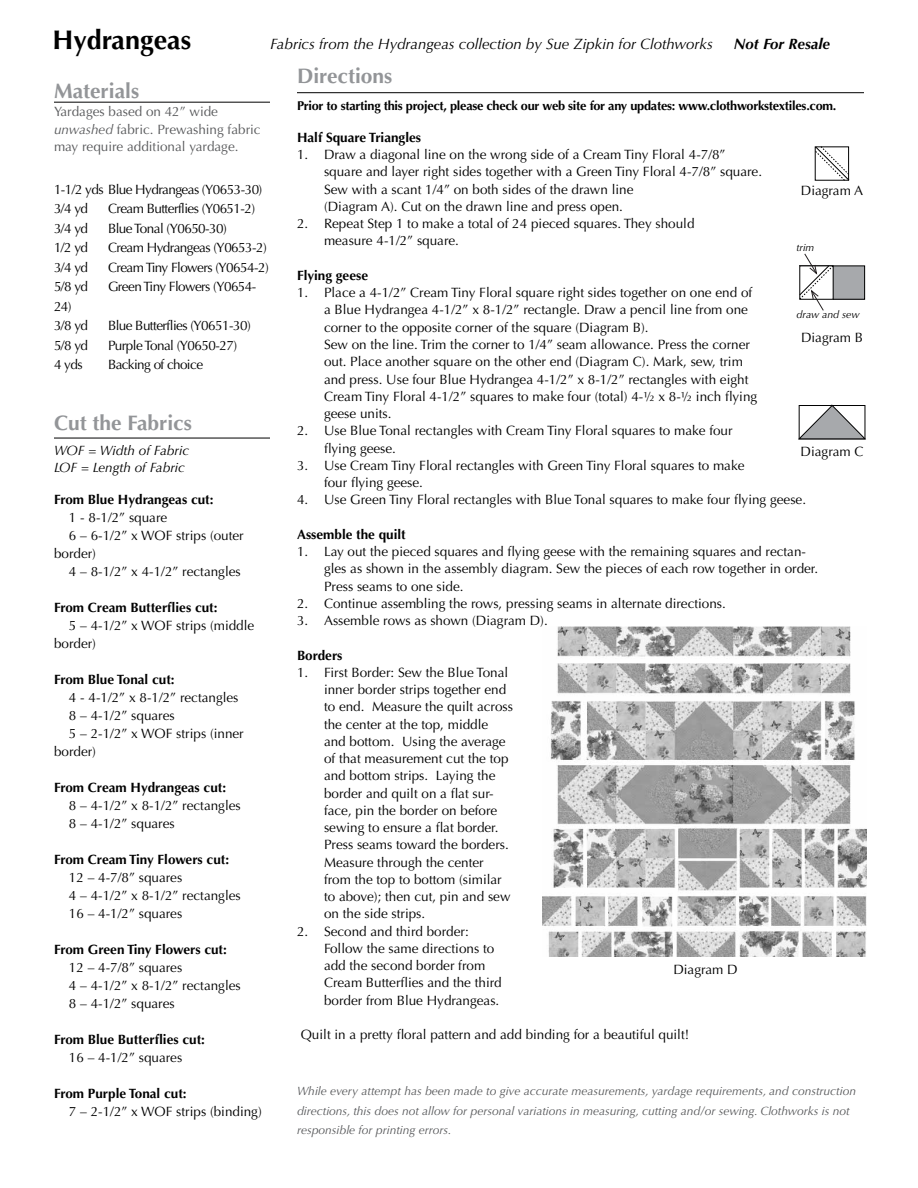
<style>
.page{position:relative;width:918px;height:1188px;background:#fff}
.page>*{position:absolute;margin:0;border:0;box-sizing:border-box;transform-origin:0 0}
.t1{font:700 27px "Optima";color:#000}
.t2{font:700 21px "Optima";color:#939598}
.t3{font:italic 15px "Optima";color:#000}
.t4{font:italic 700 15px "Optima";color:#000}
.t5{font:13.5px/17.2px "Optima";color:#000}
.t6{font:700 13.5px "Optima";color:#000}
.t7{font:13.5px/19.5px "Optima";letter-spacing:-.04em;color:#000}
.t8{font:13.5px/18px "Optima";color:#58595b}
.t9{font:italic 13.5px/16.5px "Optima";color:#000}
.t10{font:700 12.75px "Optima";letter-spacing:-.02em;color:#000}
.t11{font:italic 12px/19.5px "Optima";color:#58595b}
.t12{font:italic 10.5px "Optima";color:#000}
.s1{font-style:italic}
</style>
<div class="page">
<hr style="left:54px;top:102px;width:216px;height:1px;background:#000">
<hr style="left:54px;top:438px;width:216px;height:1px;background:#000">
<hr style="left:297px;top:92px;width:567px;height:1px;background:#000">
<img style="left:542px;top:627px;width:324px;height:330px">
<svg style="left:815px;top:146px;width:35px;height:35px"></svg>
<div style="left:800px;top:266px;width:65px;height:33px;background:#a7a9ac"></div>
<div style="left:799px;top:266px;width:66px;height:33px;border:1px solid #000"></div>
<svg style="left:799px;top:405px;width:67px;height:34px"></svg>
<svg style="left:799px;top:253px;width:35px;height:58px"></svg>
<h1 class="t1" style="left:52px;top:24px;width:140px">Hydrangeas</h1>
<p class="t3" style="left:270px;top:35px;width:444px">Fabrics from the Hydrangeas collection by Sue Zipkin for Clothworks</p>
<p class="t4" style="left:734px;top:35px;width:98px">Not For Resale</p>
<h2 class="t2" style="left:54px;top:78px;width:87px">Materials</h2>
<p class="t8" style="left:54px;top:102px;width:208px">Yardages based on 42” wide <span class="s1">unwashed</span> fabric. Prewashing fabric may require additional yardage.</p>
<h2 class="t2" style="left:297px;top:63px;width:97px">Directions</h2>
<p class="t10" style="left:297px;top:98px;width:541px">Prior to starting this project, please check our web site for any updates: www.clothworkstextiles.com.</p>
<p class="t6" style="left:297px;top:130px;width:126px">Half Square Triangles</p>
<p class="t5" style="left:324px;top:146px;width:440px;text-indent:-27px">1. Draw a diagonal line on the wrong side of a Cream Tiny Floral 4-7/8” square and layer right sides together with a Green Tiny Floral 4-7/8” square.<br>Sew with a scant 1/4” on both sides of the drawn line<br>(Diagram A). Cut on the drawn line and press open.</p>
<p class="t5" style="left:324px;top:215px;width:372px;text-indent:-27px">2. Repeat Step 1 to make a total of 24 pieced squares. They should measure 4-1/2” square.</p>
<p class="t6" style="left:297px;top:268px;width:73px">Flying geese</p>
<p class="t5" style="left:324px;top:284px;width:435px;text-indent:-27px">1. Place a 4-1/2” Cream Tiny Floral square right sides together on one end of a Blue Hydrangea 4-1/2” x 8-1/2” rectangle. Draw a pencil line from one corner to the opposite corner of the square (Diagram B).<br>Sew on the line. Trim the corner to 1/4” seam allowance. Press the corner out. Place another square on the other end (Diagram C). Mark, sew, trim and press. Use four Blue Hydrangea 4-1/2” x 8-1/2” rectangles with eight Cream Tiny Floral 4-1/2” squares to make four (total) 4-½ x 8-½ inch flying geese units.</p>
<p class="t5" style="left:324px;top:422px;width:410px;text-indent:-27px">2. Use Blue Tonal rectangles with Cream Tiny Floral squares to make four flying geese.</p>
<p class="t5" style="left:324px;top:457px;width:422px;text-indent:-27px">3. Use Cream Tiny Floral rectangles with Green Tiny Floral squares to make four flying geese.</p>
<p class="t5" style="left:297px;top:491px;width:511px">4. Use Green Tiny Floral rectangles with Blue Tonal squares to make four flying geese.</p>
<p class="t6" style="left:297px;top:526px;width:110px">Assemble the quilt</p>
<p class="t5" style="left:324px;top:543px;width:496px;text-indent:-27px">1. Lay out the pieced squares and flying geese with the remaining squares and rectan&shy;gles as shown in the assembly diagram. Sew the pieces of each row together in order.<br>Press seams to one side.</p>
<p class="t5" style="left:297px;top:595px;width:430px">2. Continue assembling the rows, pressing seams in alternate directions.</p>
<p class="t5" style="left:297px;top:612px;width:252px">3. Assemble rows as shown (Diagram D).</p>
<p class="t6" style="left:297px;top:647px;width:47px">Borders</p>
<p class="t5" style="left:324px;top:664px;width:191px;text-indent:-27px">1. First Border: Sew the Blue Tonal inner border strips together end to end. Measure the quilt across the center at the top, middle and bottom. Using the average of that measurement cut the top and bottom strips. Laying the border and quilt on a flat sur&shy;face, pin the border on before sewing to ensure a flat border.<br>Press seams toward the borders.<br>Measure through the center from the top to bottom (similar to above); then cut, pin and sew on the side strips.</p>
<p class="t5" style="left:324px;top:923px;width:179px;text-indent:-27px">2. Second and third border:<br>Follow the same directions to add the second border from<br>Cream Butterflies and the third border from Blue Hydrangeas.</p>
<p class="t5" style="left:301px;top:1026px;width:390px">Quilt in a pretty floral pattern and add binding for a beautiful quilt!</p>
<p class="t7" style="left:54px;top:180px;width:210px">1-1/2 yds Blue Hydrangeas (Y0653-30)<br>3/4 yd</p>
<p class="t5" style="left:801px;top:182px;width:64px">Diagram A</p>
<p class="t7" style="left:108px;top:199px;width:149px">Cream Butterflies (Y0651-2)</p>
<p class="t5" style="left:54px;top:220px;width:36px">3/4 yd</p>
<p class="t7" style="left:108px;top:219px;width:120px">Blue Tonal (Y0650-30)</p>
<p class="t5" style="left:54px;top:239px;width:36px">1/2 yd</p>
<p class="t7" style="left:108px;top:238px;width:160px">Cream Hydrangeas (Y0653-2)</p>
<p class="t5" style="left:54px;top:259px;width:36px">3/4 yd</p>
<p class="t7" style="left:108px;top:258px;width:162px">Cream Tiny Flowers (Y0654-2)</p>
<p class="t5" style="left:54px;top:278px;width:36px">5/8 yd</p>
<p class="t7" style="left:108px;top:277px;width:150px">Green Tiny Flowers (Y0654-</p>
<p class="t5" style="left:54px;top:297px;width:36px;line-height:19.5px">24)<br>3/8 yd</p>
<p class="t12" style="left:796px;top:241px;width:19px">trim</p>
<p class="t12" style="left:796px;top:309px;width:65px">draw and sew</p>
<p class="t7" style="left:108px;top:316px;width:144px">Blue Butterflies (Y0651-30)</p>
<p class="t5" style="left:801px;top:329px;width:64px">Diagram B</p>
<p class="t5" style="left:54px;top:337px;width:36px">5/8 yd</p>
<p class="t7" style="left:108px;top:336px;width:131px">Purple Tonal (Y0650-27)</p>
<p class="t5" style="left:54px;top:356px;width:30px">4 yds</p>
<p class="t7" style="left:108px;top:355px;width:97px">Backing of choice</p>
<h2 class="t2" style="left:54px;top:410px;width:139px">Cut the Fabrics</h2>
<p class="t9" style="left:54px;top:442px;width:137px">WOF = Width of Fabric<br>LOF = Length of Fabric</p>
<p class="t5" style="left:801px;top:443px;width:64px">Diagram C</p>
<p class="t6" style="left:54px;top:492px;width:161px">From Blue Hydrangeas cut:</p>
<p class="t5" style="left:69px;top:509px;width:100px">1 - 8-1/2” square</p>
<p class="t5" style="left:69px;top:527px;width:176px">6 – 6-1/2” x WOF strips (outer</p>
<p class="t5" style="left:54px;top:545px;width:44px">border)</p>
<p class="t5" style="left:69px;top:563px;width:173px">4 – 8-1/2” x 4-1/2” rectangles</p>
<p class="t6" style="left:54px;top:600px;width:165px">From Cream Butterflies cut:</p>
<p class="t5" style="left:54px;top:617px;width:202px;line-height:18px;text-indent:15px">5 – 4-1/2” x WOF strips (middle border)</p>
<p class="t6" style="left:54px;top:672px;width:122px">From Blue Tonal cut:</p>
<p class="t5" style="left:69px;top:689px;width:171px">4 - 4-1/2” x 8-1/2” rectangles</p>
<p class="t5" style="left:69px;top:707px;width:107px">8 – 4-1/2” squares</p>
<p class="t5" style="left:69px;top:725px;width:176px">5 – 2-1/2” x WOF strips (inner</p>
<p class="t5" style="left:54px;top:743px;width:44px">border)</p>
<p class="t6" style="left:54px;top:780px;width:174px">From Cream Hydrangeas cut:</p>
<p class="t5" style="left:69px;top:797px;width:173px;line-height:18px">8 – 4-1/2” x 8-1/2” rectangles<br>8 – 4-1/2” squares</p>
<p class="t6" style="left:54px;top:852px;width:177px">From Cream Tiny Flowers cut:</p>
<p class="t5" style="left:69px;top:869px;width:173px;line-height:18px">12 – 4-7/8” squares<br>4 – 4-1/2” x 8-1/2” rectangles<br>16 – 4-1/2” squares</p>
<p class="t6" style="left:54px;top:942px;width:174px">From Green Tiny Flowers cut:</p>
<p class="t5" style="left:69px;top:959px;width:173px;line-height:18px">12 – 4-7/8” squares<br>4 – 4-1/2” x 8-1/2” rectangles<br>8 – 4-1/2” squares</p>
<p class="t6" style="left:54px;top:1031px;width:152px">From Blue Butterflies cut:</p>
<p class="t5" style="left:69px;top:1049px;width:115px">16 – 4-1/2” squares</p>
<p class="t6" style="left:54px;top:1085px;width:134px">From Purple Tonal cut:</p>
<p class="t5" style="left:69px;top:1103px;width:194px">7 – 2-1/2” x WOF strips (binding)</p>
<p class="t5" style="left:673px;top:961px;width:66px">Diagram D</p>
<p class="t11" style="left:297px;top:1081px;width:561px">While every attempt has been made to give accurate measurements, yardage requirements, and construction directions, this does not allow for personal variations in measuring, cutting and/or sewing. Clothworks is not responsible for printing errors.</p>
</div>
